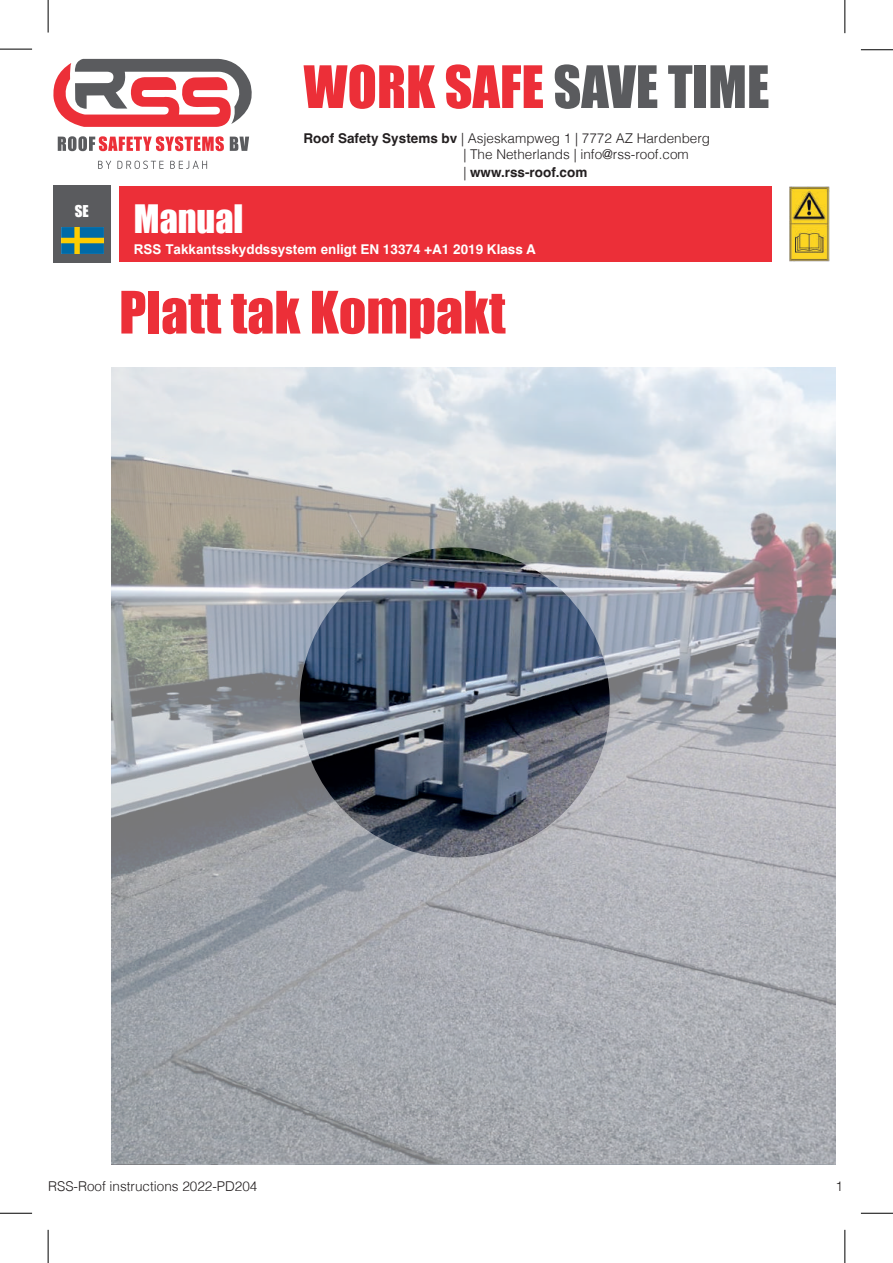
<style>
.page{position:relative;width:893px;height:1263px;background:#fff}
.page>*{position:absolute;margin:0;border:0;box-sizing:border-box;transform-origin:0 0}
.t1{font:54px "Impact";color:#ec2f38}
.t2{font:36px "Impact";color:#fff}
.t3{font:15px "Impact";color:#fff}
.t4{font:300 13.5px/16.4px "Helvetica";color:#231f20}
.t5{font:700 13.5px "Arial";color:#fff}
.t6{font:700 13.5px "Helvetica";color:#231f20}
.s1{color:#5a5b5e}
.s2{font-weight:700}
.s3{font-weight:300}
.s4{font-family:"Helvetica"}
</style>
<div class="page">
<div style="left:119px;top:186px;width:653px;height:75px;background:#ec2f38"></div>
<svg style="left:58px;top:136px;width:191px;height:15px"></svg>
<svg style="left:98px;top:161px;width:109px;height:8px"></svg>
<svg style="left:53px;top:59px;width:199px;height:68px"></svg>
<hr style="left:0;top:1213px;width:32px;height:1px;background:#000">
<hr style="left:48px;top:1230px;width:1px;height:33px;background:#000">
<hr style="left:861px;top:49px;width:32px;height:1px;background:#000">
<hr style="left:845px;top:0;width:1px;height:33px;background:#000">
<hr style="left:0;top:49px;width:32px;height:1px;background:#000">
<hr style="left:48px;top:0;width:1px;height:33px;background:#000">
<hr style="left:861px;top:1213px;width:32px;height:1px;background:#000">
<hr style="left:845px;top:1230px;width:1px;height:33px;background:#000">
<img style="left:789px;top:186px;width:41px;height:75px">
<div style="left:54px;top:187px;width:57px;height:76px;background:#5a5b5e"></div>
<div style="left:54px;top:185px;width:57px;height:75px;background:#5a5b5e"></div>
<img style="left:111px;top:367px;width:724px;height:797px">
<img style="left:300px;top:547px;width:310px;height:310px;border-radius:155px">
<img style="left:62px;top:227px;width:42px;height:26px">
<p class="t3" style="left:75px;top:199px;width:15px">SE</p>
<h1 class="t1" style="left:304px;top:45px;width:467px">WORK SAFE <span class="s1">SAVE TIME</span></h1>
<p class="t4" style="left:463px;top:129px;width:248px;text-indent:-160px"><span class="s2">Roof Safety Systems bv</span> | Asjeskampweg 1 | 7772 AZ Hardenberg | The Netherlands | info@rss-roof.com</p>
<p class="t6" style="left:463px;top:164px;width:126px"><span class="s3">|</span> www.rss-roof.com</p>
<h2 class="t2" style="left:134px;top:190px;width:111px">Manual</h2>
<p class="t5" style="left:134px;top:240px;width:404px">RSS Takkantsskyddssystem enligt <span class="s4">EN 13374 +A1 2019</span> K<span class="s4">lass A</span></p>
<h1 class="t1" style="left:119px;top:270px;width:388px">Platt tak Kompakt</h1>
<p class="t4" style="left:48px;top:1177px;width:211px">RSS-Roof instructions 2022-PD204</p>
<p class="t4" style="left:835px;top:1177px;width:9px">1</p>
</div>
